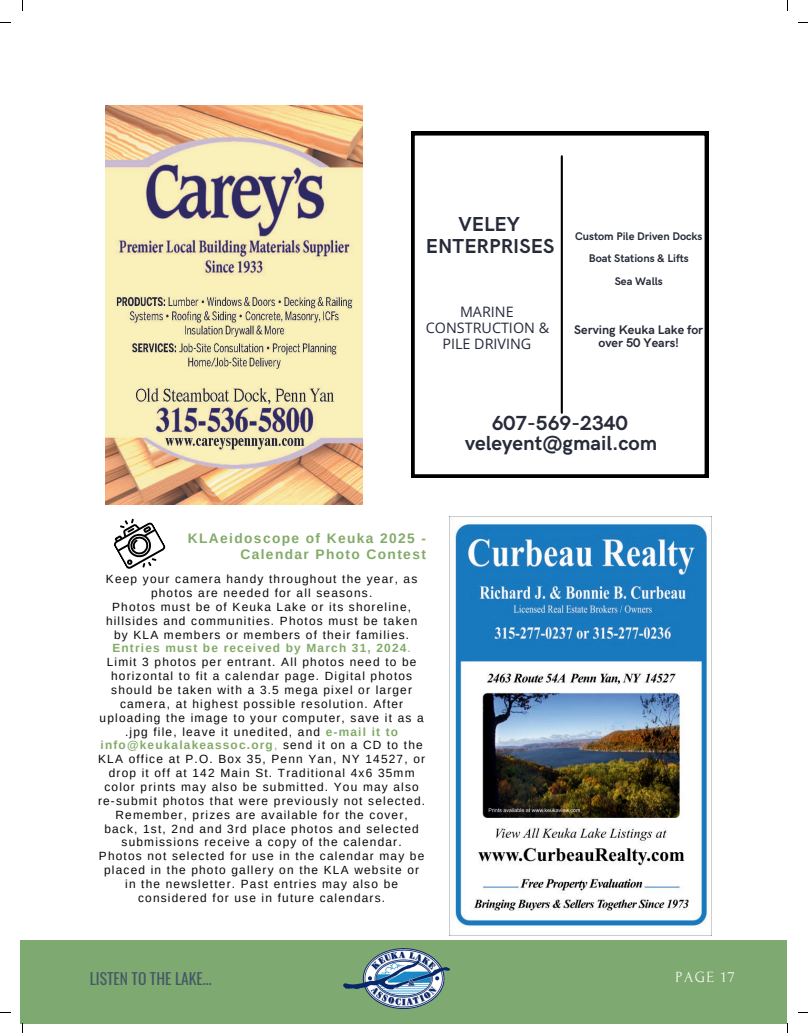
<style>
.page{position:relative;width:808px;height:1033px;background:#fff}
.page>*{position:absolute;margin:0;border:0;box-sizing:border-box;transform-origin:0 0}
.t1{font:700 20.5px/20.5px "HK Grotesk";color:#272a38;text-align:center}
.t2{font:700 20.25px/21.8px "HK Grotesk";color:#272a38;text-align:center}
.t3{font:15.5px "Oswald";color:#445967}
.t4{font:15.5px "Forum";letter-spacing:.1em;color:#fcfcfc}
.t5{font:14.38px/16px "Open Sans";color:#272a38;text-align:center}
.t6{font:700 13.75px/16px "Arimo";letter-spacing:.1em;color:#82aa68;text-align:right}
.t7{font:700 12.5px/13.1px "HK Grotesk";color:#272a38;text-align:center}
.t8{font:11.88px/13.9px "Arimo";letter-spacing:.1em;color:#080704;text-align:center}
.t9{font:700 11.12px/22.2px "HK Grotesk";color:#272a38;text-align:center}
.s1{font-weight:700;color:#82aa68}
.s2{color:#82aa68}
</style>
<div class="page">
<div style="left:21px;top:940px;width:765px;height:83px;background:#7ea970"></div>
<img style="left:343px;top:948px;width:106px;height:60px">
<svg style="left:114px;top:518px;width:52px;height:51px"></svg>
<img style="left:449px;top:517px;width:258px;height:418px">
<img style="left:106px;top:106px;width:256px;height:398px">
<svg style="left:411px;top:132px;width:297px;height:346px"></svg>
<hr style="left:560px;top:156px;width:3px;height:256px;background:#000">
<h2 class="t2" style="left:426px;top:212px;width:130px">VELEY<br>ENTERPRISES</h2>
<p class="t5" style="left:426px;top:303px;width:125px">MARINE<br>CONSTRUCTION &amp;<br>PILE DRIVING</p>
<p class="t9" style="left:575px;top:224px;width:129px">Custom Pile Driven Docks<br>Boat Stations &amp; Lifts<br>Sea Walls</p>
<p class="t7" style="left:574px;top:322px;width:130px">Serving Keuka Lake for over 50 Years!</p>
<p class="t6" style="left:188px;top:530px;width:239px">KLAeidoscope of Keuka 2025 -<br>Calendar Photo Contest</p>
<p class="t8" style="left:98px;top:572px;width:329px">Keep your camera handy throughout the year, as photos are needed for all seasons.<br>Photos must be of Keuka Lake or its shoreline, hillsides and communities. Photos must be taken by KLA members or members of their families.<br><span class="s1">Entries must be received by March 31, 2024</span><span class="s2">.<br></span>Limit 3 photos per entrant. All photos need to be horizontal to fit a calendar page. Digital photos should be taken with a 3.5 mega pixel or larger camera, at highest possible resolution. After uploading the image to your computer, save it as a .jpg file, leave it unedited, and <span class="s1">e-mail it to info@keukalakeassoc.org</span><span class="s2">,</span> send it on a CD to the KLA office at P.O. Box 35, Penn Yan, NY 14527, or drop it off at 142 Main St. Traditional 4x6 35mm color prints may also be submitted. You may also re-submit photos that were previously not selected.<br>Remember, prizes are available for the cover, back, 1st, 2nd and 3rd place photos and selected submissions receive a copy of the calendar.<br>Photos not selected for use in the calendar may be placed in the photo gallery on the KLA website or in the newsletter. Past entries may also be considered for use in future calendars.</p>
<h1 class="t1" style="left:465px;top:411px;width:193px">607-569-2340 veleyent@gmail.com</h1>
<h3 class="t3" style="left:90px;top:964px;width:123px">LISTEN TO THE LAKE...</h3>
<h3 class="t4" style="left:675px;top:968px;width:61px">PAGE 17</h3>
</div>
